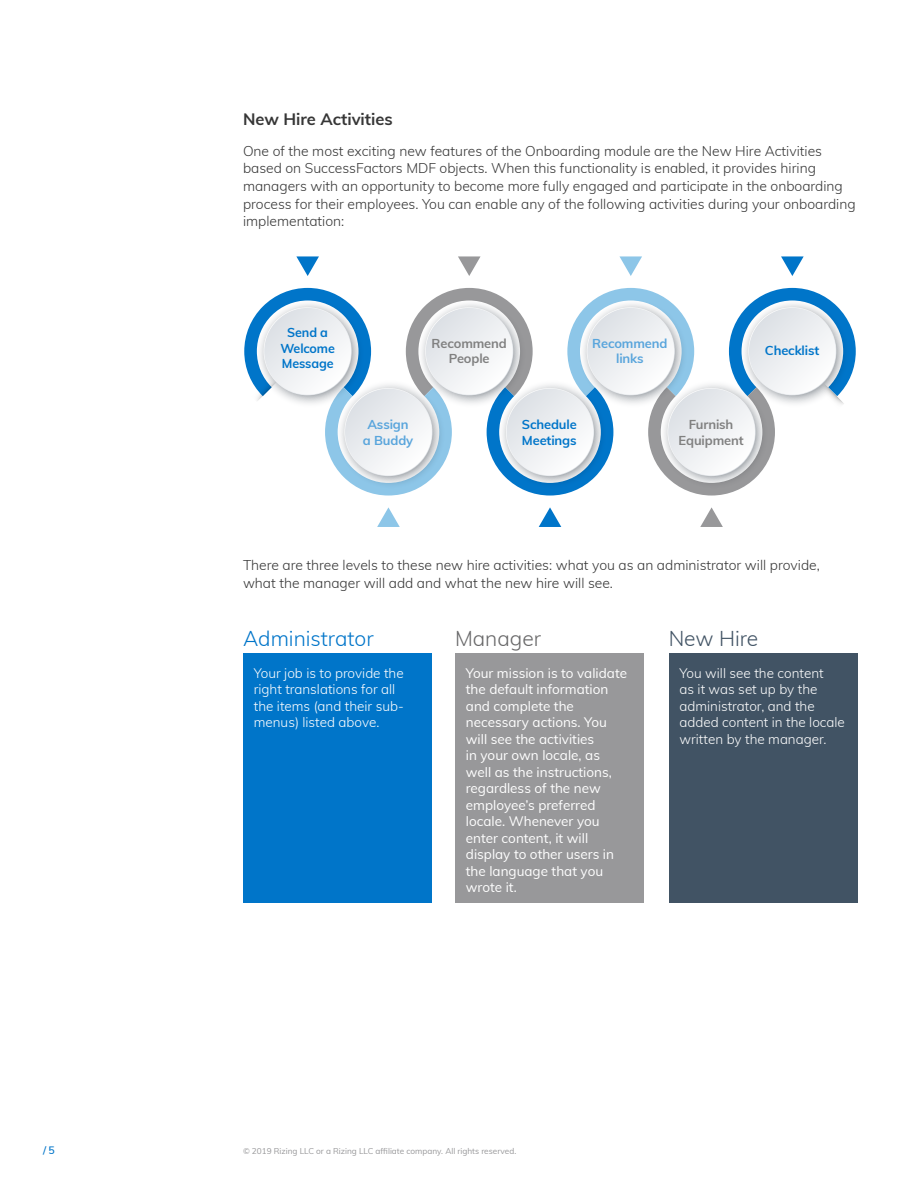
<style>
.page{position:relative;width:918px;height:1188px;background:#fff}
.page>*{position:absolute;margin:0;border:0;box-sizing:border-box;transform-origin:0 0}
.t1{font:300 21px "Muli";color:#0075c9}
.t2{font:300 21px "Muli";color:#686869}
.t3{font:300 21px "Muli";color:#415364}
.t4{font:700 16.5px "Muli";color:#363636}
.t5{font:300 13.8px/17.5px "Muli";color:#363636}
.t6{font:13.5px/16.5px "Muli";color:#fff}
.t7{font:300 13.5px/16.5px "Muli";color:#fff}
.t8{font:700 12.9px/15.5px "Muli";letter-spacing:-.01em;color:#0075c9;text-align:center}
.t9{font:700 12.9px/15.5px "Muli";letter-spacing:-.01em;color:#808080;text-align:center}
.t10{font:700 12.9px/15.5px "Muli";letter-spacing:-.01em;color:#59a5dc;text-align:center}
.t11{font:600 10.5px "Muli";color:#0075c9}
.t12{font:8.25px "Muli";color:#98989a}
</style>
<div class="page">
<svg style="left:244px;top:288px;width:612px;height:208px"></svg>
<svg style="left:250px;top:294px;width:115px;height:115px"></svg>
<div style="left:264px;top:308px;width:87px;height:87px;background:linear-gradient(to right,#e1e5e9,#f9fafb);border-radius:43px"></div>
<svg style="left:411px;top:294px;width:116px;height:115px"></svg>
<div style="left:426px;top:308px;width:87px;height:87px;background:linear-gradient(to right,#e1e5e9,#f9fafa);border-radius:43px"></div>
<svg style="left:654px;top:374px;width:115px;height:116px"></svg>
<div style="left:668px;top:389px;width:87px;height:87px;background:linear-gradient(to right,#e1e5e9,#f9fafb);border-radius:43px"></div>
<svg style="left:492px;top:374px;width:116px;height:116px"></svg>
<svg style="left:506px;top:388px;width:88px;height:88px"></svg>
<div style="left:507px;top:389px;width:86px;height:87px;background:linear-gradient(to right,#e1e5e9,#f9f9fa);border-radius:43px"></div>
<svg style="left:735px;top:294px;width:115px;height:115px"></svg>
<div style="left:749px;top:308px;width:87px;height:87px;background:linear-gradient(to right,#e1e5e9,#f9fafa);border-radius:43px"></div>
<svg style="left:573px;top:294px;width:116px;height:115px"></svg>
<div style="left:587px;top:308px;width:87px;height:87px;background:linear-gradient(to right,#e1e5e9,#f9fafb);border-radius:43px"></div>
<svg style="left:331px;top:374px;width:115px;height:116px"></svg>
<div style="left:345px;top:389px;width:87px;height:87px;background:linear-gradient(to right,#e1e5e9,#f9fafa);border-radius:43px"></div>
<svg style="left:296px;top:256px;width:23px;height:20px"></svg>
<svg style="left:458px;top:256px;width:23px;height:20px"></svg>
<svg style="left:620px;top:256px;width:22px;height:20px"></svg>
<svg style="left:781px;top:256px;width:23px;height:20px"></svg>
<svg style="left:377px;top:507px;width:23px;height:20px"></svg>
<svg style="left:700px;top:507px;width:23px;height:20px"></svg>
<svg style="left:539px;top:507px;width:22px;height:20px"></svg>
<div style="left:243px;top:654px;width:189px;height:249px;background:#0075c9"></div>
<div style="left:455px;top:654px;width:189px;height:249px;background:#98989a"></div>
<div style="left:669px;top:654px;width:189px;height:249px;background:#415364"></div>
<p class="t4" style="left:243px;top:107px;width:151px">New Hire Activities</p>
<p class="t5" style="left:243px;top:141px;width:614px">One of the most exciting new features of the Onboarding module are the New Hire Activities based on SuccessFactors MDF objects. When this functionality is enabled, it provides hiring managers with an opportunity to become more fully engaged and participate in the onboarding process for their employees. You can enable any of the following activities during your onboarding implementation:</p>
<p class="t8" style="left:280px;top:324px;width:56px">Send a<br>Welcome<br>Message</p>
<p class="t9" style="left:432px;top:335px;width:77px">Recommend<br>People</p>
<p class="t10" style="left:592px;top:335px;width:77px">Recommend links</p>
<p class="t8" style="left:765px;top:342px;width:56px">Checklist</p>
<p class="t10" style="left:363px;top:416px;width:52px">Assign a Buddy</p>
<p class="t8" style="left:522px;top:416px;width:56px;text-align:left">Schedule<br>Meetings</p>
<p class="t9" style="left:679px;top:416px;width:67px">Furnish<br>Equipment</p>
<p class="t5" style="left:243px;top:556px;width:578px">There are three levels to these new hire activities: what you as an administrator will provide, what the manager will add and what the new hire will see.</p>
<h1 class="t1" style="left:243px;top:623px;width:132px">Administrator</h1>
<h1 class="t2" style="left:455px;top:623px;width:87px">Manager</h1>
<h1 class="t3" style="left:669px;top:623px;width:91px">New Hire</h1>
<p class="t7" style="left:254px;top:664px;width:152px">Your job is to provide the right translations for all the items (and their sub&shy;menus) listed above.</p>
<p class="t6" style="left:466px;top:664px;width:163px">Your mission is to validate the default information and complete the necessary actions. You will see the activities<br>in your own locale, as well as the instructions, regardless of the new employee’s preferred locale. Whenever you enter content, it will display to other users in the language that you wrote it.</p>
<p class="t7" style="left:680px;top:664px;width:167px">You will see the content<br>as it was set up by the administrator, and the added content in the locale written by the manager.</p>
<p class="t11" style="left:43px;top:1143px;width:13px">/ 5</p>
<p class="t12" style="left:243px;top:1145px;width:275px">© 2019 Rizing LLC or a Rizing LLC affiliate company. All rights reserved.</p>
</div>
